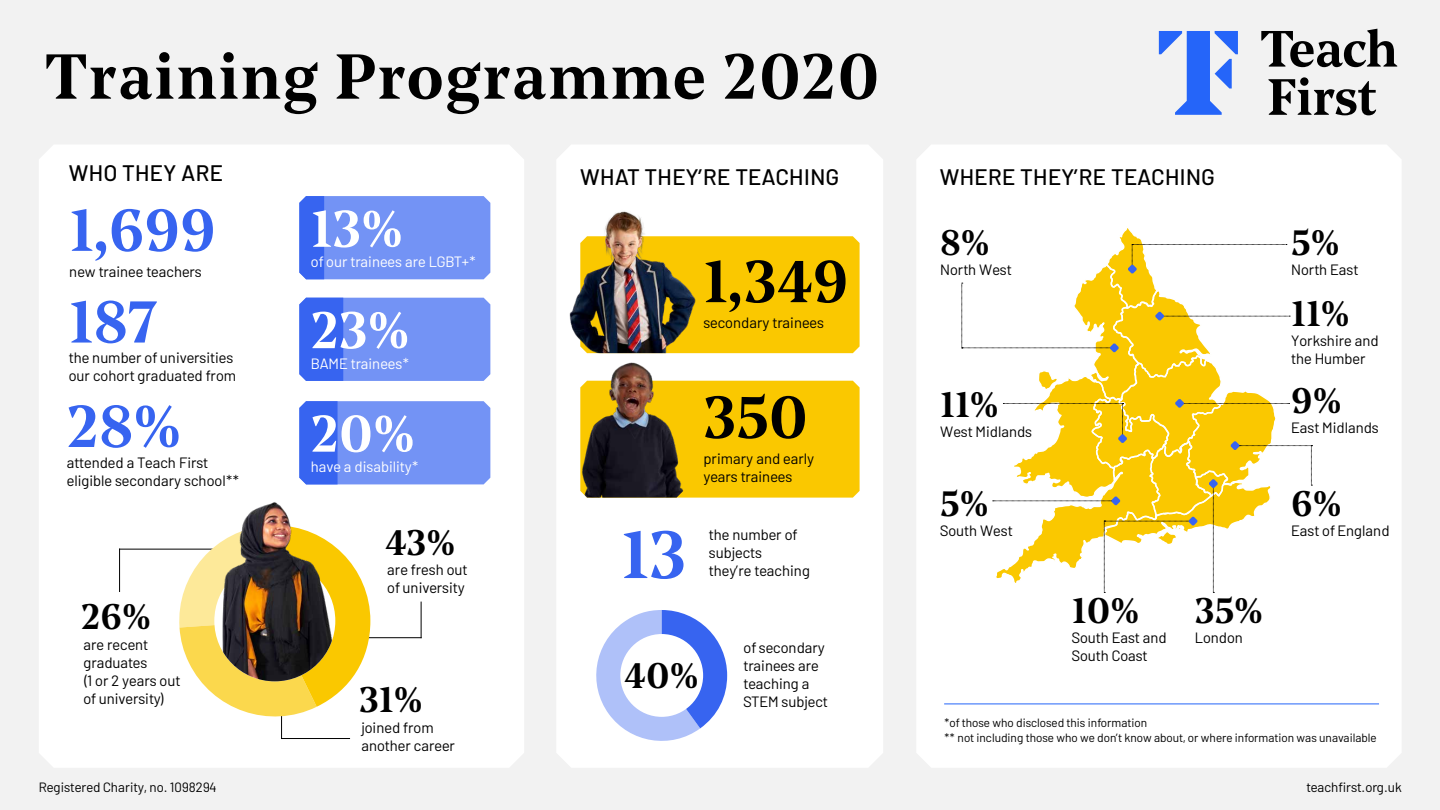
<style>
.page{position:relative;width:1440px;height:810px;background:#f2f2f2}
.page>*{position:absolute;margin:0;border:0;box-sizing:border-box;transform-origin:0 0}
.t1{font:600 66px "Noe Text";color:#3764f0}
.t2{font:600 63px "Noe Text";letter-spacing:.02em;color:#000}
.t3{font:600 58.5px "Noe Text";color:#3764f0}
.t4{font:600 58.5px "Noe Text";color:#000}
.t5{font:600 51px "Noe Text";color:#fff}
.t6{font:600 35.25px "Noe Text";color:#000}
.t7{font:500 22.5px "Barlow";letter-spacing:.02em;color:#000}
.t8{font:15px/18px "Barlow";color:#000}
.t9{font:15px "Barlow";color:#fff}
.t10{font:13.5px "Barlow";color:#000}
.t11{font:12px/14.4px "Barlow";color:#000}
</style>
<div class="page">
<div style="left:917px;top:145px;width:484px;height:622px;background:#fff"></div>
<div style="left:39px;top:145px;width:485px;height:622px;background:#fff"></div>
<div style="left:557px;top:145px;width:326px;height:622px;background:#fff"></div>
<hr style="left:282px;top:738px;width:68px;height:1px;background:#000">
<hr style="left:281px;top:700px;width:1px;height:39px;background:#000">
<hr style="left:355px;top:637px;width:66px;height:1px;background:#000">
<hr style="left:421px;top:602px;width:1px;height:36px;background:#000">
<hr style="left:119px;top:549px;width:1px;height:43px;background:#000">
<hr style="left:120px;top:549px;width:101px;height:1px;background:#000">
<svg style="left:176px;top:525px;width:194px;height:205px"></svg>
<img style="left:210px;top:455px;width:125px;height:226px">
<svg style="left:299px;top:196px;width:191px;height:83px;background:#6c8df4"></svg>
<svg style="left:299px;top:298px;width:191px;height:83px;background:#6688f3"></svg>
<svg style="left:1261px;top:29px;width:136px;height:38px"></svg>
<svg style="left:1268px;top:79px;width:108px;height:36px"></svg>
<svg style="left:1159px;top:31px;width:79px;height:84px"></svg>
<svg style="left:962px;top:225px;width:350px;height:368px"></svg>
<div style="left:699px;top:236px;width:161px;height:117px;background:#fac800"></div>
<img style="left:566px;top:207px;width:133px;height:146px">
<div style="left:683px;top:381px;width:177px;height:117px;background:#fac800"></div>
<img style="left:580px;top:350px;width:103px;height:148px">
<svg style="left:588px;top:610px;width:139px;height:140px"></svg>
<div style="left:620px;top:634px;width:83px;height:83px;background:#fff;border-radius:50%"></div>
<hr style="left:944px;top:704px;width:435px;height:1px;background:#2465f9">
<svg style="left:299px;top:401px;width:191px;height:83px;background:#688af4"></svg>
<h2 class="t2" style="left:45px;top:30px;width:836px">Training Programme 2020</h2>
<h3 class="t7" style="left:69px;top:156px;width:156px">WHO THEY ARE</h3>
<h3 class="t7" style="left:580px;top:161px;width:260px">WHAT THEY’RE TEACHING</h3>
<h3 class="t7" style="left:940px;top:160px;width:276px">WHERE THEY’RE TEACHING</h3>
<h3 class="t3" style="left:69px;top:187px;width:148px">1,699</h3>
<p class="t8" style="left:69px;top:261px;width:134px">new trainee teachers</p>
<h3 class="t3" style="left:69px;top:278px;width:90px">187</h3>
<p class="t8" style="left:69px;top:348px;width:169px">the number of universities our cohort graduated from</p>
<h3 class="t3" style="left:67px;top:383px;width:117px">28%</h3>
<p class="t8" style="left:67px;top:452px;width:174px">attended a Teach First eligible secondary school**</p>
<h3 class="t5" style="left:311px;top:191px;width:94px">13%</h3>
<p class="t9" style="left:311px;top:251px;width:167px">of our trainees are LGBT+*</p>
<h3 class="t6" style="left:940px;top:216px;width:52px">8%</h3>
<p class="t8" style="left:940px;top:260px;width:73px">North West</p>
<h3 class="t4" style="left:703px;top:238px;width:147px">1,349</h3>
<p class="t8" style="left:703px;top:312px;width:122px">secondary trainees</p>
<h3 class="t5" style="left:311px;top:292px;width:101px">23%</h3>
<p class="t9" style="left:311px;top:352px;width:100px">BAME trainees*</p>
<h3 class="t6" style="left:940px;top:378px;width:61px">11%</h3>
<p class="t8" style="left:940px;top:422px;width:93px">West Midlands</p>
<h3 class="t4" style="left:703px;top:374px;width:106px">350</h3>
<p class="t8" style="left:703px;top:448px;width:112px">primary and early years trainees</p>
<h3 class="t5" style="left:311px;top:396px;width:106px">20%</h3>
<p class="t9" style="left:311px;top:456px;width:109px">have a disability*</p>
<h3 class="t6" style="left:940px;top:477px;width:51px">5%</h3>
<p class="t8" style="left:940px;top:521px;width:74px">South West</p>
<h1 class="t1" style="left:621px;top:506px;width:67px">13</h1>
<p class="t8" style="left:709px;top:524px;width:103px">the number of subjects<br>they’re teaching</p>
<h3 class="t6" style="left:385px;top:516px;width:72px">43%</h3>
<p class="t8" style="left:387px;top:560px;width:82px">are fresh out of university</p>
<h3 class="t6" style="left:1195px;top:584px;width:70px">35%</h3>
<p class="t8" style="left:1195px;top:628px;width:50px">London</p>
<h3 class="t6" style="left:1072px;top:584px;width:70px">10%</h3>
<p class="t8" style="left:1072px;top:628px;width:96px">South East and<br>South Coast</p>
<h3 class="t6" style="left:81px;top:590px;width:72px">26%</h3>
<p class="t8" style="left:83px;top:634px;width:98px">are recent graduates<br>(1 or 2 years out of university)</p>
<p class="t8" style="left:744px;top:637px;width:86px">of secondary trainees are teaching a<br>STEM subject</p>
<h3 class="t6" style="left:624px;top:649px;width:76px">40%</h3>
<h3 class="t6" style="left:359px;top:674px;width:66px">31%</h3>
<h3 class="t6" style="left:1291px;top:216px;width:51px">5%</h3>
<p class="t8" style="left:1291px;top:260px;width:69px">North East</p>
<h3 class="t6" style="left:1291px;top:287px;width:61px">11%</h3>
<p class="t8" style="left:1291px;top:330px;width:89px">Yorkshire and the Humber</p>
<h3 class="t6" style="left:1291px;top:374px;width:53px">9%</h3>
<p class="t8" style="left:1291px;top:417px;width:89px">East Midlands</p>
<h3 class="t6" style="left:1291px;top:477px;width:53px">6%</h3>
<p class="t8" style="left:1291px;top:521px;width:100px">East of England</p>
<p class="t8" style="left:361px;top:718px;width:95px">joined from another career</p>
<p class="t11" style="left:944px;top:715px;width:434px">*of those who disclosed this information<br>** not including those who we don’t know about, or where information was unavailable</p>
<p class="t10" style="left:39px;top:777px;width:179px">Registered Charity, no. 1098294</p>
<p class="t10" style="left:1306px;top:777px;width:97px">teachfirst.org.uk</p>
</div>
